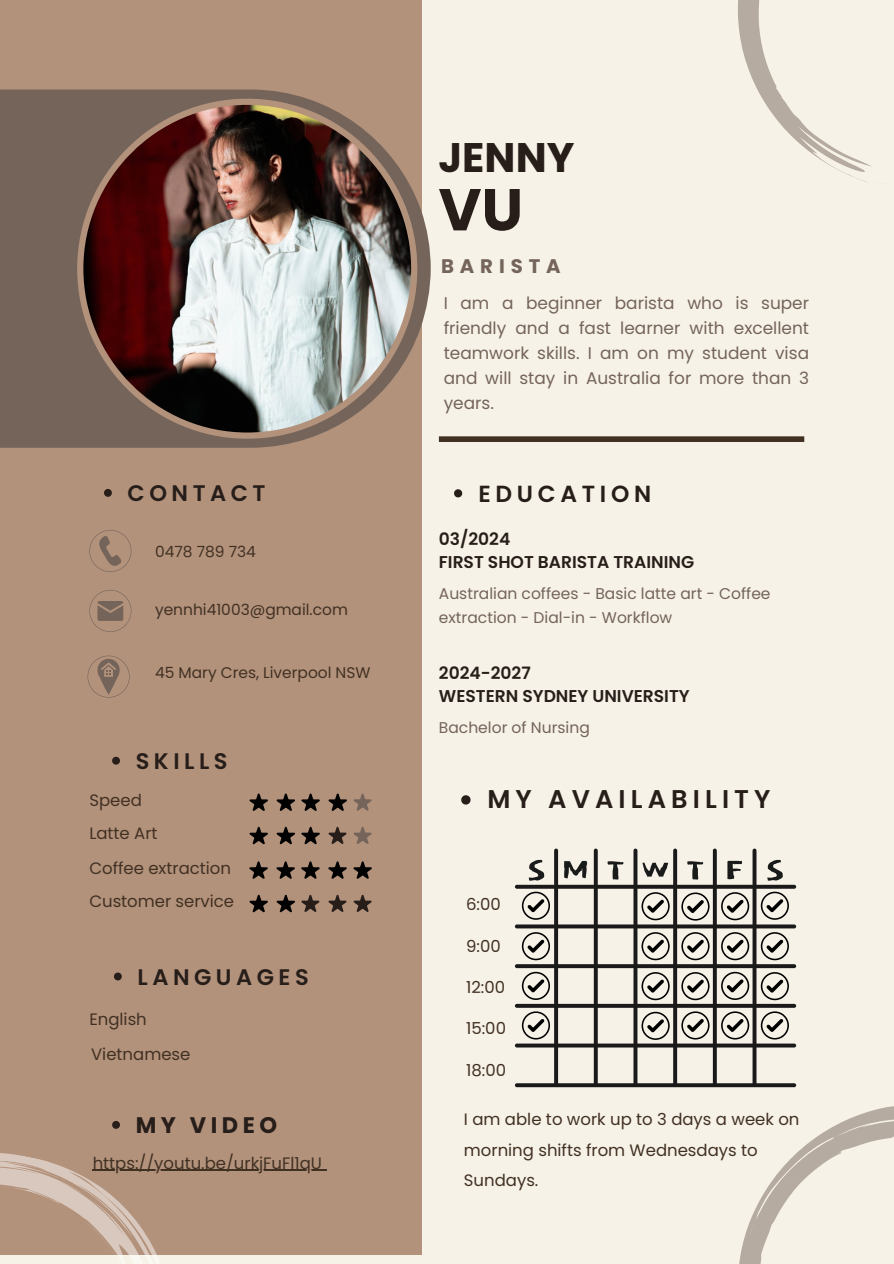
<style>
.page{position:relative;width:894px;height:1264px;background:#fff}
.page>*{position:absolute;margin:0;border:0;box-sizing:border-box;transform-origin:0 0}
.t1{font:700 58.95px "Poppins";color:#271e1a}
.t2{font:700 41.25px "Poppins";color:#271e1a}
.t3{font:600 25.65px "Poppins";letter-spacing:.2em;color:#271e1a}
.t4{font:600 23.25px "Poppins";letter-spacing:.2em;color:#271e1a}
.t5{font:600 22.5px "Poppins";letter-spacing:.2em;color:#271e1a}
.t6{font:700 22.5px "Poppins";letter-spacing:.2em;color:#271e1a}
.t7{font:700 19.65px "Poppins";letter-spacing:.3em;color:#74645a}
.t8{font:600 17.1px "Poppins";color:#271e1a}
.t9{font:16.95px/24.8px "Poppins";color:#74645a;text-align:justify}
.t10{font:16.5px/30.3px "Poppins";color:#413123}
.t11{font:15.45px/23.2px "Poppins";color:#74645a}
.t12{font:15.45px "Poppins";color:#413123}
</style>
<div class="page">
<div style="left:0;top:0;width:893px;height:1263px;background:#f7f2e7"></div>
<div style="left:0;top:0;width:421px;height:1254px;background:#b3927c"></div>
<svg style="left:738px;top:0;width:134px;height:182px"></svg>
<div style="left:0;top:89px;width:430px;height:359px;background:#74645a"></div>
<img style="left:77px;top:99px;width:340px;height:340px">
<svg style="left:87px;top:655px;width:42px;height:42px"></svg>
<svg style="left:89px;top:530px;width:42px;height:41px"></svg>
<svg style="left:89px;top:590px;width:42px;height:41px"></svg>
<div style="left:439px;top:436px;width:365px;height:6px;background:#413123"></div>
<svg style="left:514px;top:1083px;width:282px;height:4px"></svg>
<svg style="left:514px;top:1043px;width:282px;height:4px"></svg>
<svg style="left:514px;top:1003px;width:282px;height:4px"></svg>
<svg style="left:514px;top:964px;width:282px;height:4px"></svg>
<svg style="left:514px;top:924px;width:282px;height:4px"></svg>
<svg style="left:514px;top:884px;width:282px;height:4px"></svg>
<svg style="left:593px;top:848px;width:4px;height:239px"></svg>
<svg style="left:564px;top:861px;width:23px;height:17px"></svg>
<svg style="left:607px;top:861px;width:16px;height:18px"></svg>
<svg style="left:104px;top:489px;width:8px;height:8px"></svg>
<svg style="left:112px;top:756px;width:8px;height:8px"></svg>
<svg style="left:114px;top:972px;width:8px;height:8px"></svg>
<svg style="left:461px;top:795px;width:9px;height:9px"></svg>
<svg style="left:249px;top:894px;width:19px;height:18px"></svg>
<svg style="left:301px;top:894px;width:18px;height:18px"></svg>
<svg style="left:276px;top:894px;width:19px;height:18px"></svg>
<svg style="left:328px;top:894px;width:19px;height:18px"></svg>
<svg style="left:353px;top:894px;width:19px;height:18px"></svg>
<svg style="left:249px;top:861px;width:19px;height:18px"></svg>
<svg style="left:301px;top:861px;width:19px;height:18px"></svg>
<svg style="left:276px;top:861px;width:19px;height:18px"></svg>
<svg style="left:328px;top:861px;width:19px;height:18px"></svg>
<svg style="left:353px;top:861px;width:19px;height:18px"></svg>
<svg style="left:249px;top:826px;width:19px;height:18px"></svg>
<svg style="left:301px;top:826px;width:19px;height:18px"></svg>
<svg style="left:276px;top:826px;width:19px;height:18px"></svg>
<svg style="left:328px;top:826px;width:19px;height:18px"></svg>
<svg style="left:353px;top:827px;width:19px;height:17px"></svg>
<svg style="left:249px;top:793px;width:19px;height:18px"></svg>
<svg style="left:301px;top:793px;width:19px;height:18px"></svg>
<svg style="left:276px;top:793px;width:19px;height:18px"></svg>
<svg style="left:328px;top:793px;width:19px;height:18px"></svg>
<svg style="left:353px;top:793px;width:19px;height:18px"></svg>
<svg style="left:454px;top:489px;width:8px;height:8px"></svg>
<svg style="left:633px;top:848px;width:260px;height:415px"></svg>
<svg style="left:521px;top:848px;width:37px;height:239px"></svg>
<svg style="left:0;top:1121px;width:207px;height:142px"></svg>
<hr style="left:93px;top:1169px;width:229px;height:1px;background:#413123">
<p class="t5" style="left:128px;top:477px;width:139px">CONTACT</p>
<p class="t12" style="left:155px;top:541px;width:102px">0478 789 734</p>
<p class="t12" style="left:155px;top:599px;width:194px">yennhi41003@gmail.com</p>
<p class="t12" style="left:155px;top:661px;width:217px">45 Mary Cres, Liverpool NSW</p>
<p class="t5" style="left:136px;top:745px;width:93px">SKILLS</p>
<p class="t10" style="left:89px;top:785px;width:54px">Speed</p>
<p class="t10" style="left:89px;top:818px;width:70px">Latte Art</p>
<p class="t10" style="left:89px;top:853px;width:143px">Coffee extraction</p>
<p class="t10" style="left:89px;top:886px;width:146px">Customer service</p>
<p class="t5" style="left:137px;top:961px;width:173px">LANGUAGES</p>
<p class="t10" style="left:89px;top:1003px;width:59px">English</p>
<p class="t10" style="left:91px;top:1038px;width:101px">Vietnamese</p>
<p class="t6" style="left:136px;top:1109px;width:143px">MY VIDEO</p>
<p class="t10" style="left:93px;top:1147px;width:231px">https://youtu.be/urkjFuFl1qU</p>
<p class="t2" style="left:438px;top:129px;width:137px">JENNY</p>
<p class="t1" style="left:438px;top:168px;width:86px">VU</p>
<p class="t7" style="left:441px;top:252px;width:121px">BARISTA</p>
<p class="t9" style="left:443px;top:291px;width:367px">I am a beginner barista who is super friendly and a fast learner with excellent teamwork skills. I am on my student visa and will stay in Australia for more than 3 years.</p>
<p class="t4" style="left:478px;top:477px;width:174px">EDUCATION</p>
<p class="t8" style="left:439px;top:527px;width:73px">03/2024</p>
<p class="t8" style="left:439px;top:550px;width:257px">FIRST SHOT BARISTA TRAINING</p>
<p class="t11" style="left:439px;top:582px;width:333px">Australian coffees - Basic latte art - Coffee extraction - Dial-in - Workflow</p>
<p class="t8" style="left:439px;top:660px;width:93px">2024-2027</p>
<p class="t8" style="left:439px;top:684px;width:252px">WESTERN SYDNEY UNIVERSITY</p>
<p class="t11" style="left:439px;top:716px;width:152px">Bachelor of Nursing</p>
<p class="t3" style="left:487px;top:781px;width:284px">MY AVAILABILITY</p>
<p class="t10" style="left:466px;top:889px;width:36px">6:00</p>
<p class="t10" style="left:466px;top:930px;width:36px">9:00</p>
<p class="t10" style="left:466px;top:972px;width:40px">12:00</p>
<p class="t10" style="left:466px;top:1013px;width:41px">15:00</p>
<p class="t10" style="left:466px;top:1054px;width:41px">18:00</p>
<p class="t10" style="left:464px;top:1104px;width:337px">I am able to work up to 3 days a week on morning shifts from Wednesdays to<br>Sundays.</p>
</div>
